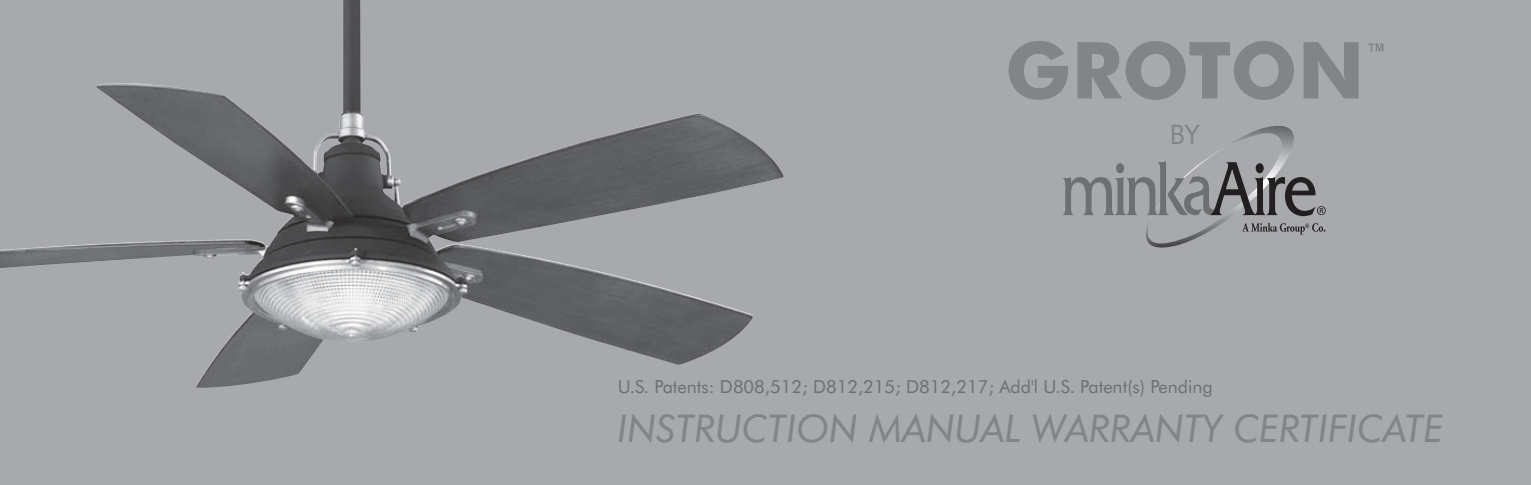
<style>
.page{position:relative;width:1531px;height:485px;background:#a7a9ac}
.page>*{position:absolute;margin:0;border:0;box-sizing:border-box;transform-origin:0 0}
.t1{font:700 78.75px "Futura BT";color:#828487}
.t2{font:italic 38.25px "Futura BT";color:#828487}
.t3{font:27px "Futura BT";color:#828487}
.t4{font:18px "Futura BT";color:#6d6f71}
.s1{color:#6d6e70}
</style>
<div class="page">
<svg style="left:1368px;top:43px;width:15px;height:9px"></svg>
<svg style="left:1063px;top:125px;width:263px;height:123px"></svg>
<img style="left:0;top:83px;width:784px;height:305px">
<h1 class="t1" style="left:1005px;top:43px;width:361px">GROTON</h1>
<h3 class="t3" style="left:1170px;top:123px;width:32px">BY</h3>
<p class="t4" style="left:618px;top:380px;width:596px"><span class="s1">U.S. Patents:</span> D808,512; D812,215; D812,217; Add'l U.S. Patent(s) Pending</p>
<h2 class="t2" style="left:617px;top:413px;width:827px">INSTRUCTION MANUAL WARRANTY CERTIFICATE</h2>
</div>
